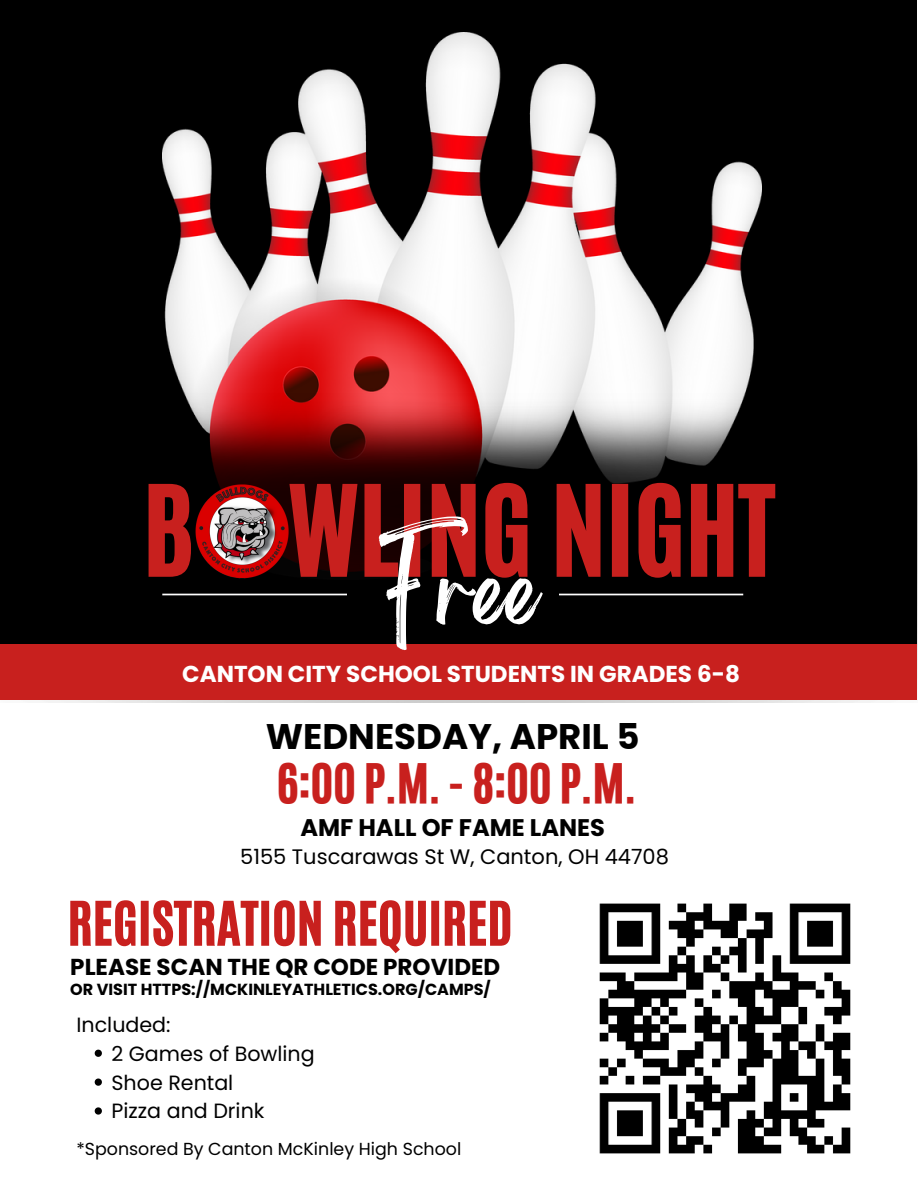
<style>
.page{position:relative;width:918px;height:1188px;background:#fff}
.page>*{position:absolute;margin:0;border:0;box-sizing:border-box;transform-origin:0 0}
.t1{font:105.15px "CA Generated";color:#c8201e}
.t2{font:84.6px "Brightwall";color:#fff}
.t3{font:50.85px "CA Generated";color:#c8201e}
.t4{font:45.75px "CA Generated";color:#c8201e}
.t5{font:700 35.55px "Poppins";color:#000}
.t6{font:700 24px "Poppins";color:#000}
.t7{font:700 23.1px "Poppins";color:#fff}
.t8{font:700 23.1px "Poppins";color:#000}
.t9{font:21px "Poppins";color:#000}
.t10{font:20.55px/28.8px "Poppins";color:#000}
.t11{font:17.4px "Poppins";color:#000}
.t12{font:700 16.05px "Poppins";color:#000}
</style>
<div class="page">
<div style="left:0;top:0;width:917px;height:657px;background:#000"></div>
<img style="left:162px;top:32px;width:600px;height:313px">
<img style="left:0;top:345px;width:918px;height:358px">
<hr style="left:162px;top:594px;width:581px;height:1px;background:#fff">
<div style="left:347px;top:580px;width:211px;height:64px;background:#000"></div>
<div style="left:0;top:644px;width:917px;height:55px;background:#c8201e"></div>
<img style="left:599px;top:903px;width:252px;height:251px">
<img style="left:194px;top:482px;width:99px;height:98px">
<svg style="left:95px;top:1050px;width:7px;height:7px"></svg>
<svg style="left:95px;top:1079px;width:7px;height:7px"></svg>
<svg style="left:95px;top:1107px;width:7px;height:8px"></svg>
<h1 class="t1" style="left:143px;top:455px;width:634px">B WLING NIGHT</h1>
<h2 class="t2" style="left:380px;top:560px;width:160px">Free</h2>
<p class="t7" style="left:182px;top:658px;width:559px">CANTON CITY SCHOOL STUDENTS IN GRADES 6-8</p>
<h3 class="t5" style="left:266px;top:712px;width:375px">WEDNESDAY, APRIL 5</h3>
<h3 class="t4" style="left:277px;top:751px;width:361px">6:00 P.M. - 8:00 P.M.</h3>
<p class="t6" style="left:300px;top:811px;width:306px">AMF HALL OF FAME LANES</p>
<p class="t9" style="left:240px;top:842px;width:430px">5155 Tuscarawas St W, Canton, OH 44708</p>
<h3 class="t3" style="left:68px;top:887px;width:446px">REGISTRATION REQUIRED</h3>
<p class="t8" style="left:70px;top:950px;width:432px">PLEASE SCAN THE QR CODE PROVIDED</p>
<p class="t12" style="left:70px;top:978px;width:422px">OR VISIT HTTPS://MCKINLEYATHLETICS.ORG/CAMPS/</p>
<p class="t10" style="left:76px;top:1010px;width:96px">Included:</p>
<p class="t10" style="left:112px;top:1039px;width:205px">2 Games of Bowling<br>Shoe Rental<br>Pizza and Drink</p>
<p class="t11" style="left:76px;top:1137px;width:386px">*Sponsored By Canton McKinley High School</p>
</div>
